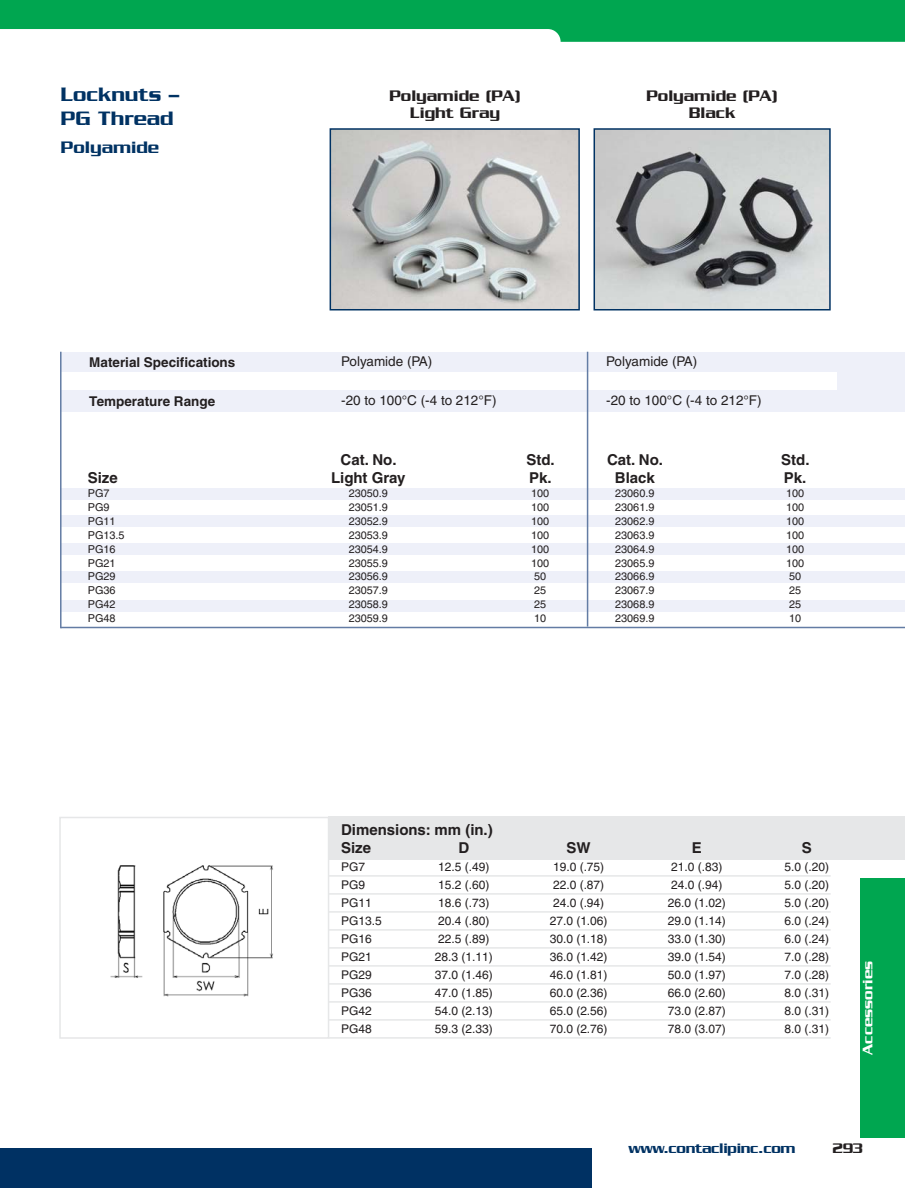
<style>
.page{position:relative;width:905px;height:1188px;background:#fff}
.page>*{position:absolute;margin:0;border:0;box-sizing:border-box;transform-origin:0 0}
.t1{font:500 21px/24px "Serpentine";color:#003263}
.t2{font:500 18px "Serpentine";color:#003263}
.t3{font:500 16.5px/16.5px "Serpentine";color:#231f20;text-align:center}
.t4{font:700 15px/18px "Helvetica";color:#231f20}
.t5{font:500 15px "Serpentine";letter-spacing:-.02em;color:#003263}
.t6{font:500 15px "Serpentine";color:#fff}
.t7{font:500 15px "Serpentine";color:#231f20}
.t8{font:13.5px "Helvetica";color:#231f20}
.t9{font:700 13.5px "Helvetica";color:#231f20}
.t10{font:12px "Helvetica";color:#231f20}
.t11{font:10.8px "Helvetica";color:#231f20}
</style>
<div class="page">
<div style="left:328px;top:817px;width:576px;height:43px;background:#e6e7e8"></div>
<hr style="left:329px;top:875px;width:501px;height:2px;background:#e6e7e8">
<hr style="left:329px;top:893px;width:501px;height:2px;background:#e6e7e8">
<hr style="left:329px;top:911px;width:501px;height:2px;background:#e6e7e8">
<hr style="left:329px;top:929px;width:501px;height:2px;background:#e6e7e8">
<hr style="left:329px;top:947px;width:501px;height:2px;background:#e6e7e8">
<hr style="left:329px;top:965px;width:501px;height:2px;background:#e6e7e8">
<hr style="left:329px;top:983px;width:501px;height:2px;background:#e6e7e8">
<hr style="left:329px;top:1001px;width:501px;height:2px;background:#e6e7e8">
<hr style="left:329px;top:1019px;width:501px;height:2px;background:#e6e7e8">
<hr style="left:329px;top:1037px;width:501px;height:2px;background:#e6e7e8">
<img style="left:110px;top:865px;width:163px;height:132px">
<div style="left:59px;top:817px;width:270px;height:222px;border:2px solid #e6e7e8"></div>
<div style="left:61px;top:572px;width:843px;height:11px;background:#eef0f9"></div>
<div style="left:61px;top:352px;width:843px;height:60px;background:#eef0f9"></div>
<svg style="left:0;top:0;width:904px;height:42px"></svg>
<div style="left:0;top:1148px;width:591px;height:40px;background:#003163"></div>
<div style="left:860px;top:878px;width:44px;height:259px;background:#00a650"></div>
<div style="left:61px;top:488px;width:843px;height:11px;background:#eef0f9"></div>
<div style="left:61px;top:515px;width:843px;height:11px;background:#eef0f9"></div>
<div style="left:61px;top:543px;width:843px;height:12px;background:#eef0f9"></div>
<div style="left:61px;top:600px;width:843px;height:11px;background:#eef0f9"></div>
<hr style="left:61px;top:627px;width:843px;height:1px;background:#637ca4">
<div style="left:61px;top:372px;width:775px;height:18px;background:#fff"></div>
<img style="left:596px;top:131px;width:231px;height:176px">
<div style="left:593px;top:128px;width:237px;height:182px;border:2px solid #003263"></div>
<img style="left:332px;top:131px;width:245px;height:176px">
<div style="left:329px;top:128px;width:251px;height:182px;border:2px solid #003263"></div>
<hr style="left:586px;top:352px;width:2px;height:275px;background:#637ca4">
<hr style="left:60px;top:352px;width:2px;height:276px;background:#637ca4">
<h1 class="t1" style="left:61px;top:84px;width:120px">Locknuts –<br>PG Thread</h1>
<h2 class="t2" style="left:61px;top:141px;width:100px">Polyamide</h2>
<p class="t9" style="left:89px;top:357px;width:148px">Material Specifications</p>
<p class="t9" style="left:89px;top:396px;width:127px">Temperature Range</p>
<h3 class="t3" style="left:389px;top:89px;width:133px">Polyamide (PA)<br>Light Gray</h3>
<h3 class="t3" style="left:646px;top:89px;width:133px">Polyamide (PA)<br>Black</h3>
<p class="t8" style="left:341px;top:356px;width:93px">Polyamide (PA)</p>
<p class="t8" style="left:341px;top:395px;width:157px">-20 to 100°C (-4 to 212°F)</p>
<p class="t8" style="left:606px;top:356px;width:93px">Polyamide (PA)</p>
<p class="t8" style="left:606px;top:395px;width:157px">-20 to 100°C (-4 to 212°F)</p>
<p class="t4" style="left:340px;top:452px;width:57px">Cat. No.</p>
<p class="t4" style="left:526px;top:452px;width:30px">Std.</p>
<p class="t4" style="left:607px;top:452px;width:57px">Cat. No.</p>
<p class="t4" style="left:781px;top:452px;width:30px">Std.</p>
<p class="t4" style="left:88px;top:470px;width:32px">Size</p>
<p class="t4" style="left:331px;top:470px;width:76px">Light Gray</p>
<p class="t4" style="left:529px;top:470px;width:24px">Pk.</p>
<p class="t4" style="left:615px;top:470px;width:41px">Black</p>
<p class="t4" style="left:784px;top:470px;width:24px">Pk.</p>
<p class="t11" style="left:88px;top:489px;width:23px">PG7</p>
<p class="t11" style="left:349px;top:489px;width:41px">23050.9</p>
<p class="t11" style="left:531px;top:489px;width:20px">100</p>
<p class="t11" style="left:615px;top:489px;width:41px">23060.9</p>
<p class="t11" style="left:786px;top:489px;width:20px">100</p>
<p class="t11" style="left:88px;top:503px;width:23px">PG9</p>
<p class="t11" style="left:349px;top:503px;width:41px">23051.9</p>
<p class="t11" style="left:531px;top:503px;width:20px">100</p>
<p class="t11" style="left:615px;top:503px;width:41px">23061.9</p>
<p class="t11" style="left:786px;top:503px;width:20px">100</p>
<p class="t11" style="left:88px;top:517px;width:29px">PG11</p>
<p class="t11" style="left:349px;top:517px;width:41px">23052.9</p>
<p class="t11" style="left:531px;top:517px;width:20px">100</p>
<p class="t11" style="left:615px;top:517px;width:41px">23062.9</p>
<p class="t11" style="left:786px;top:517px;width:20px">100</p>
<p class="t11" style="left:88px;top:531px;width:38px">PG13.5</p>
<p class="t11" style="left:349px;top:531px;width:41px">23053.9</p>
<p class="t11" style="left:531px;top:531px;width:20px">100</p>
<p class="t11" style="left:615px;top:531px;width:41px">23063.9</p>
<p class="t11" style="left:786px;top:531px;width:20px">100</p>
<p class="t11" style="left:88px;top:545px;width:29px">PG16</p>
<p class="t11" style="left:349px;top:545px;width:41px">23054.9</p>
<p class="t11" style="left:531px;top:545px;width:20px">100</p>
<p class="t11" style="left:615px;top:545px;width:41px">23064.9</p>
<p class="t11" style="left:786px;top:545px;width:20px">100</p>
<p class="t11" style="left:88px;top:559px;width:29px">PG21</p>
<p class="t11" style="left:349px;top:559px;width:41px">23055.9</p>
<p class="t11" style="left:531px;top:559px;width:20px">100</p>
<p class="t11" style="left:615px;top:559px;width:41px">23065.9</p>
<p class="t11" style="left:786px;top:559px;width:20px">100</p>
<p class="t11" style="left:88px;top:573px;width:29px">PG29</p>
<p class="t11" style="left:349px;top:573px;width:41px">23056.9</p>
<p class="t11" style="left:534px;top:573px;width:14px">50</p>
<p class="t11" style="left:615px;top:573px;width:41px">23066.9</p>
<p class="t11" style="left:789px;top:573px;width:14px">50</p>
<p class="t11" style="left:88px;top:587px;width:29px">PG36</p>
<p class="t11" style="left:349px;top:587px;width:41px">23057.9</p>
<p class="t11" style="left:534px;top:587px;width:14px">25</p>
<p class="t11" style="left:615px;top:587px;width:41px">23067.9</p>
<p class="t11" style="left:789px;top:587px;width:14px">25</p>
<p class="t11" style="left:88px;top:601px;width:29px">PG42</p>
<p class="t11" style="left:349px;top:601px;width:41px">23058.9</p>
<p class="t11" style="left:534px;top:601px;width:14px">25</p>
<p class="t11" style="left:615px;top:601px;width:41px">23068.9</p>
<p class="t11" style="left:789px;top:601px;width:14px">25</p>
<p class="t11" style="left:88px;top:615px;width:29px">PG48</p>
<p class="t11" style="left:349px;top:615px;width:41px">23059.9</p>
<p class="t11" style="left:534px;top:615px;width:14px">10</p>
<p class="t11" style="left:615px;top:615px;width:41px">23069.9</p>
<p class="t11" style="left:789px;top:615px;width:14px">10</p>
<p class="t4" style="left:341px;top:822px;width:153px">Dimensions: mm (in.)<br>Size</p>
<p class="t4" style="left:458px;top:840px;width:12px">D</p>
<p class="t4" style="left:566px;top:840px;width:26px">SW</p>
<p class="t4" style="left:691px;top:840px;width:12px">E</p>
<p class="t4" style="left:801px;top:840px;width:12px">S</p>
<p class="t10" style="left:341px;top:862px;width:25px">PG7</p>
<p class="t10" style="left:438px;top:862px;width:53px">12.5 (.49)</p>
<p class="t10" style="left:553px;top:862px;width:53px">19.0 (.75)</p>
<p class="t10" style="left:671px;top:862px;width:53px">21.0 (.83)</p>
<p class="t10" style="left:784px;top:862px;width:46px">5.0 (.20)</p>
<p class="t10" style="left:341px;top:880px;width:25px">PG9</p>
<p class="t10" style="left:438px;top:880px;width:53px">15.2 (.60)</p>
<p class="t10" style="left:553px;top:880px;width:53px">22.0 (.87)</p>
<p class="t10" style="left:671px;top:880px;width:53px">24.0 (.94)</p>
<p class="t10" style="left:784px;top:880px;width:46px">5.0 (.20)</p>
<p class="t10" style="left:341px;top:898px;width:32px">PG11</p>
<p class="t10" style="left:438px;top:898px;width:53px">18.6 (.73)</p>
<p class="t10" style="left:553px;top:898px;width:53px">24.0 (.94)</p>
<p class="t10" style="left:667px;top:898px;width:59px">26.0 (1.02)</p>
<p class="t10" style="left:784px;top:898px;width:46px">5.0 (.20)</p>
<p class="t10" style="left:341px;top:916px;width:42px">PG13.5</p>
<p class="t10" style="left:438px;top:916px;width:53px">20.4 (.80)</p>
<p class="t10" style="left:549px;top:916px;width:59px">27.0 (1.06)</p>
<p class="t10" style="left:667px;top:916px;width:59px">29.0 (1.14)</p>
<p class="t10" style="left:784px;top:916px;width:46px">6.0 (.24)</p>
<p class="t10" style="left:341px;top:934px;width:32px">PG16</p>
<p class="t10" style="left:438px;top:934px;width:53px">22.5 (.89)</p>
<p class="t10" style="left:549px;top:934px;width:59px">30.0 (1.18)</p>
<p class="t10" style="left:667px;top:934px;width:59px">33.0 (1.30)</p>
<p class="t10" style="left:784px;top:934px;width:46px">6.0 (.24)</p>
<p class="t10" style="left:341px;top:952px;width:32px">PG21</p>
<p class="t10" style="left:435px;top:952px;width:59px">28.3 (1.11)</p>
<p class="t10" style="left:549px;top:952px;width:59px">36.0 (1.42)</p>
<p class="t10" style="left:667px;top:952px;width:59px">39.0 (1.54)</p>
<p class="t10" style="left:784px;top:952px;width:46px">7.0 (.28)</p>
<p class="t10" style="left:341px;top:970px;width:32px">PG29</p>
<p class="t10" style="left:435px;top:970px;width:59px">37.0 (1.46)</p>
<p class="t10" style="left:549px;top:970px;width:59px">46.0 (1.81)</p>
<p class="t10" style="left:667px;top:970px;width:59px">50.0 (1.97)</p>
<p class="t10" style="left:784px;top:970px;width:46px">7.0 (.28)</p>
<p class="t10" style="left:341px;top:988px;width:32px">PG36</p>
<p class="t10" style="left:435px;top:988px;width:59px">47.0 (1.85)</p>
<p class="t10" style="left:549px;top:988px;width:59px">60.0 (2.36)</p>
<p class="t10" style="left:667px;top:988px;width:59px">66.0 (2.60)</p>
<p class="t10" style="left:784px;top:988px;width:46px">8.0 (.31)</p>
<p class="t10" style="left:341px;top:1006px;width:32px">PG42</p>
<p class="t10" style="left:435px;top:1006px;width:59px">54.0 (2.13)</p>
<p class="t10" style="left:549px;top:1006px;width:59px">65.0 (2.56)</p>
<p class="t10" style="left:667px;top:1006px;width:59px">73.0 (2.87)</p>
<p class="t10" style="left:784px;top:1006px;width:46px">8.0 (.31)</p>
<p class="t10" style="left:341px;top:1024px;width:32px">PG48</p>
<p class="t10" style="left:435px;top:1024px;width:59px">59.3 (2.33)</p>
<p class="t10" style="left:549px;top:1024px;width:59px">70.0 (2.76)</p>
<p class="t10" style="left:667px;top:1024px;width:59px">78.0 (3.07)</p>
<p class="t10" style="left:784px;top:1024px;width:46px">8.0 (.31)</p>
<p class="t6" style="left:862px;top:1055px;width:95px;rotate:-90deg">Accessories</p>
<p class="t5" style="left:628px;top:1143px;width:169px">www.contaclipinc.com</p>
<p class="t7" style="left:832px;top:1143px;width:32px">293</p>
</div>
